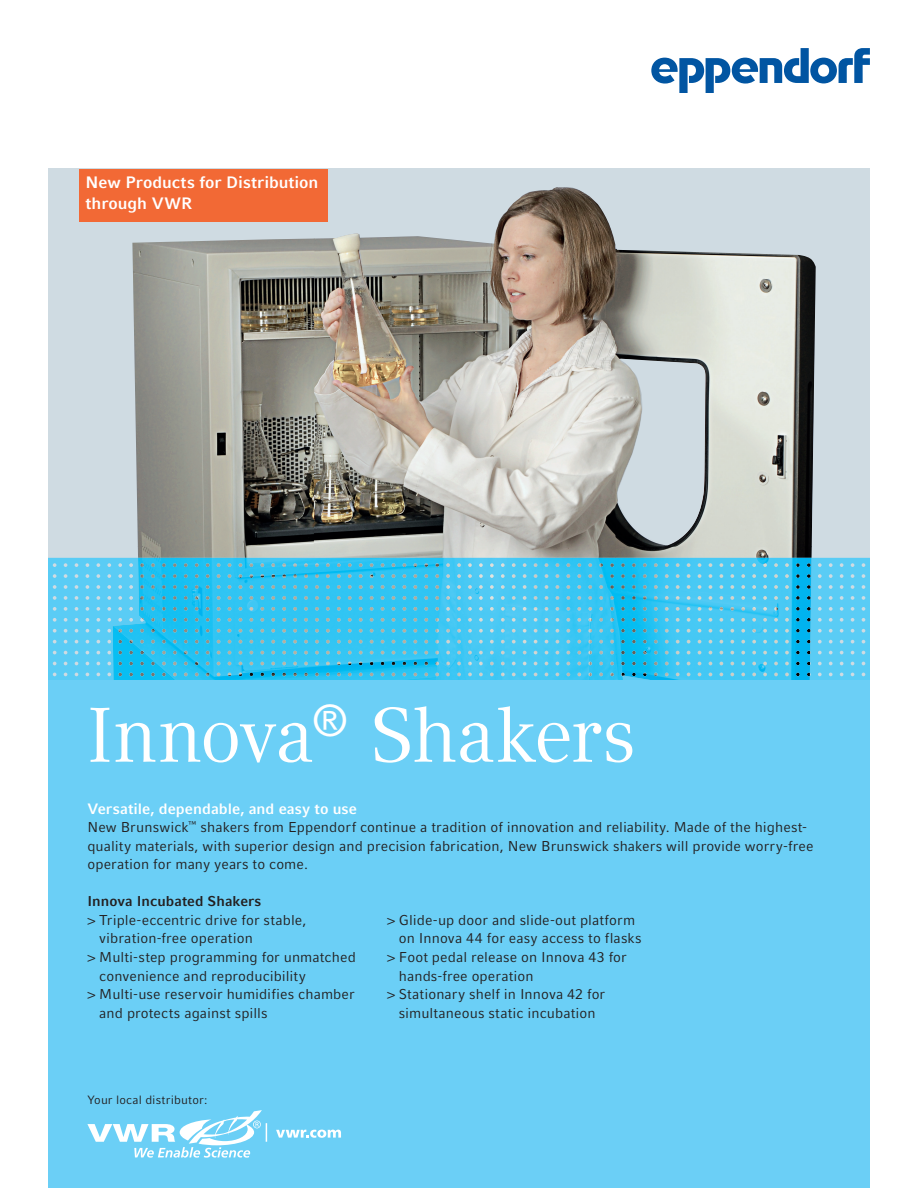
<style>
.page{position:relative;width:918px;height:1188px;background:#fff}
.page>*{position:absolute;margin:0;border:0;box-sizing:border-box;transform-origin:0 0}
.t1{font:76.5px "Compatil Textfor Eppendorf";letter-spacing:-.02em;color:#fff}
.t2{font:700 16.5px/21px "Compatil Factfor Eppendorf";color:#fff}
.t3{font:700 15px "Compatil Factfor Eppendorf";color:#fff}
.t4{font:14.25px/18.8px "Compatil Factfor Eppendorf";letter-spacing:.005em;color:#231f20}
.t5{font:700 14.25px "Compatil Factfor Eppendorf";color:#231f20}
.t6{font:12px "Compatil Factfor Eppendorf";letter-spacing:.015em;color:#231f20}
</style>
<div class="page">
<div style="left:19px;top:169px;width:877px;height:532px;background:#cfdbe2"></div>
<img style="left:314px;top:187px;width:301px;height:371px">
<img style="left:132px;top:239px;width:182px;height:308px">
<img style="left:615px;top:243px;width:201px;height:304px">
<img style="left:138px;top:547px;width:176px;height:11px">
<img style="left:615px;top:547px;width:197px;height:11px">
<svg style="left:48px;top:558px;width:822px;height:122px;background:#63cdf3"></svg>
<img style="left:113px;top:558px;width:699px;height:122px">
<svg style="left:651px;top:48px;width:219px;height:45px"></svg>
<div style="left:17px;top:680px;width:884px;height:508px;background:#6bcff6"></div>
<svg style="left:276px;top:1130px;width:65px;height:8px"></svg>
<svg style="left:87px;top:1110px;width:180px;height:48px"></svg>
<div style="left:79px;top:169px;width:248px;height:52px;background:#f26935"></div>
<div style="left:0;top:0;width:48px;height:1188px;background:#fff"></div>
<div style="left:870px;top:0;width:48px;height:1188px;background:#fff"></div>
<p class="t2" style="left:86px;top:172px;width:234px">New Products for Distribution through VWR</p>
<h1 class="t1" style="left:87px;top:691px;width:551px">Innova<sup>®</sup> Shakers</h1>
<p class="t3" style="left:87px;top:800px;width:271px">Versatile, dependable, and easy to use</p>
<p class="t4" style="left:87px;top:818px;width:728px">New Brunswick<sup>™</sup> shakers from Eppendorf continue a tradition of innovation and reliability. Made of the highest&shy;quality materials, with superior design and precision fabrication, New Brunswick shakers will provide worry-free operation for many years to come.</p>
<p class="t5" style="left:87px;top:893px;width:176px">Innova Incubated Shakers</p>
<p class="t4" style="left:87px;top:910px;width:220px">&gt; Triple-eccentric drive for stable,</p>
<p class="t4" style="left:99px;top:929px;width:155px">vibration-free operation</p>
<p class="t4" style="left:87px;top:948px;width:270px">&gt; Multi-step programming for unmatched</p>
<p class="t4" style="left:99px;top:967px;width:208px">convenience and reproducibility</p>
<p class="t4" style="left:87px;top:985px;width:269px">&gt; Multi-use reservoir humidifies chamber</p>
<p class="t4" style="left:99px;top:1004px;width:170px">and protects against spills</p>
<p class="t6" style="left:87px;top:1093px;width:122px">Your local distributor:</p>
<p class="t4" style="left:387px;top:910px;width:250px">&gt; Glide-up door and slide-out platform</p>
<p class="t4" style="left:399px;top:929px;width:244px">on Innova 44 for easy access to flasks</p>
<p class="t4" style="left:387px;top:948px;width:241px">&gt; Foot pedal release on Innova 43 for</p>
<p class="t4" style="left:399px;top:967px;width:136px">hands-free operation</p>
<p class="t4" style="left:387px;top:985px;width:220px">&gt; Stationary shelf in Innova 42 for</p>
<p class="t4" style="left:399px;top:1004px;width:198px">simultaneous static incubation</p>
</div>
